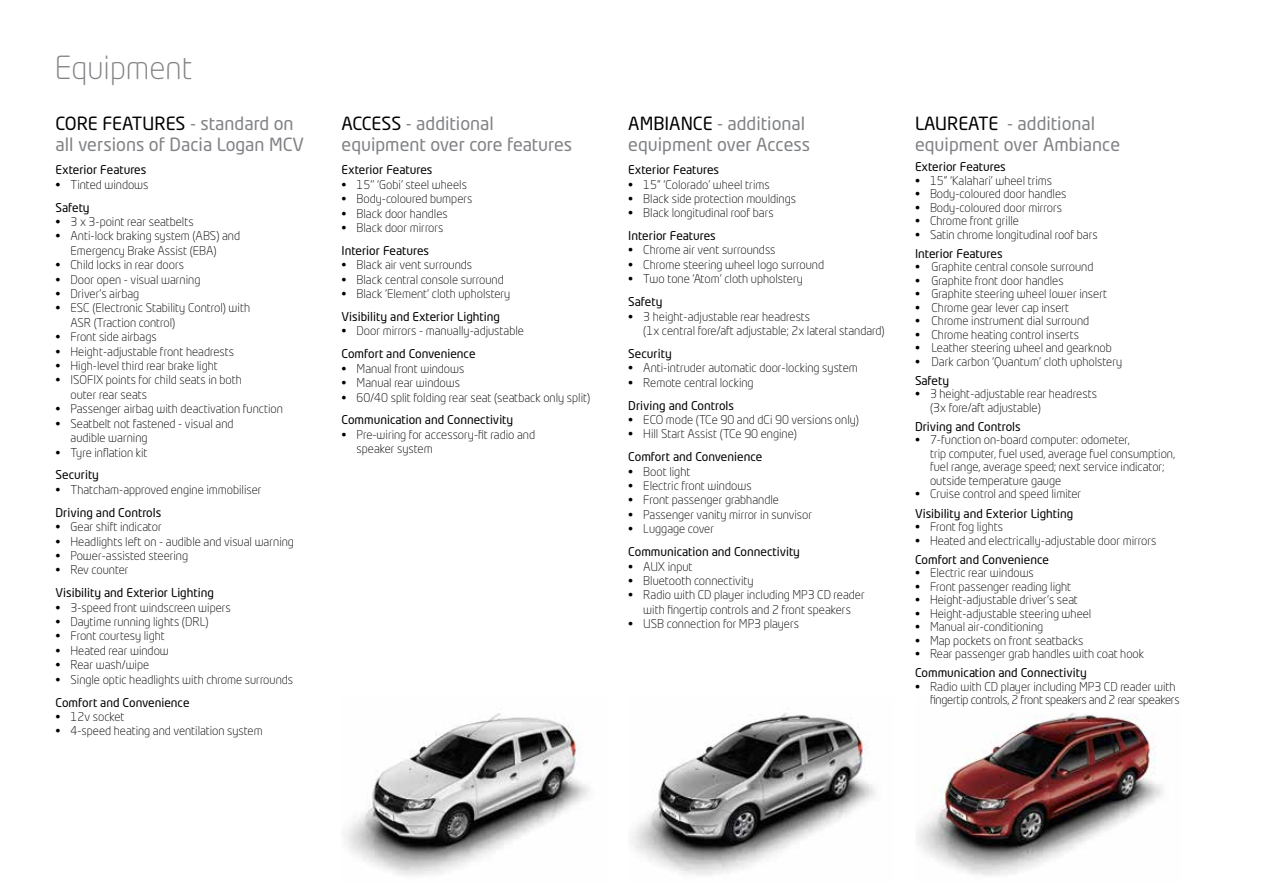
<style>
.page{position:relative;width:1263px;height:893px;background:#fff}
.page>*{position:absolute;margin:0;border:0;box-sizing:border-box;transform-origin:0 0}
.t1{font:300 31.5px "Neo Tech Dacia";color:#808285}
.t2{font:18px/21.6px "Neo Tech Dacia";color:#808285}
.t3{font:18px "Neo Tech Dacia";color:#000}
.t4{font:300 12px/14.4px "Neo Tech Dacia";color:#000}
.t5{font:12px "Neo Tech Dacia";color:#000}
.t6{font:300 12px/13.5px "Neo Tech Dacia";letter-spacing:-.02em;color:#000}
.s1{color:#000}
</style>
<div class="page">
<img style="left:344px;top:713px;width:246px;height:163px">
<img style="left:631px;top:713px;width:244px;height:162px">
<img style="left:917px;top:713px;width:246px;height:163px">
<h1 class="t1" style="left:55px;top:48px;width:139px">Equipment</h1>
<h2 class="t2" style="left:56px;top:112px;width:250px"><span class="s1">Core Features</span> - standard on all versions of Dacia Logan MCV</h2>
<p class="t5" style="left:56px;top:162px;width:92px">Exterior Features</p>
<p class="t4" style="left:56px;top:177px;width:95px">• Tinted windows</p>
<p class="t5" style="left:56px;top:200px;width:36px">Safety</p>
<p class="t4" style="left:56px;top:214px;width:140px">• 3 x 3-point rear seatbelts</p>
<p class="t4" style="left:71px;top:229px;width:171px;text-indent:-15px">• Anti-lock braking system (ABS) and<br>Emergency Brake Assist (EBA)</p>
<p class="t4" style="left:56px;top:257px;width:130px">• Child locks in rear doors</p>
<p class="t4" style="left:56px;top:272px;width:146px">• Door open - visual warning</p>
<p class="t4" style="left:56px;top:286px;width:85px">• Driver’s airbag</p>
<p class="t4" style="left:71px;top:301px;width:181px;text-indent:-15px">• ESC (Electronic Stability Control) with<br>ASR (Traction control)</p>
<p class="t4" style="left:56px;top:329px;width:103px">• Front side airbags</p>
<p class="t4" style="left:56px;top:344px;width:180px">• Height-adjustable front headrests</p>
<p class="t4" style="left:56px;top:358px;width:164px">• High-level third rear brake light</p>
<p class="t4" style="left:71px;top:373px;width:173px;text-indent:-15px">• ISOFIX points for child seats in both outer rear seats</p>
<p class="t4" style="left:56px;top:401px;width:229px">• Passenger airbag with deactivation function</p>
<p class="t4" style="left:71px;top:416px;width:164px;text-indent:-15px">• Seatbelt not fastened - visual and audible warning</p>
<p class="t4" style="left:56px;top:445px;width:94px">• Tyre inflation kit</p>
<p class="t5" style="left:56px;top:467px;width:45px">Security</p>
<p class="t4" style="left:56px;top:482px;width:208px">• Thatcham-approved engine immobiliser</p>
<p class="t5" style="left:56px;top:505px;width:107px">Driving and Controls</p>
<p class="t4" style="left:56px;top:519px;width:108px">• Gear shift indicator</p>
<p class="t4" style="left:56px;top:534px;width:240px">• Headlights left on - audible and visual warning</p>
<p class="t4" style="left:56px;top:548px;width:134px">• Power-assisted steering</p>
<p class="t4" style="left:56px;top:562px;width:75px">• Rev counter</p>
<p class="t5" style="left:56px;top:585px;width:160px">Visibility and Exterior Lighting</p>
<p class="t4" style="left:56px;top:600px;width:177px">• 3-speed front windscreen wipers</p>
<p class="t4" style="left:56px;top:614px;width:155px">• Daytime running lights (DRL)</p>
<p class="t4" style="left:56px;top:629px;width:111px">• Front courtesy light</p>
<p class="t4" style="left:56px;top:643px;width:115px">• Heated rear window</p>
<p class="t4" style="left:56px;top:657px;width:95px">• Rear wash/wipe</p>
<p class="t4" style="left:56px;top:672px;width:239px">• Single optic headlights with chrome surrounds</p>
<p class="t5" style="left:56px;top:695px;width:136px">Comfort and Convenience</p>
<p class="t4" style="left:56px;top:709px;width:71px">• 12v socket</p>
<p class="t4" style="left:56px;top:723px;width:209px">• 4-speed heating and ventilation system</p>
<h2 class="t2" style="left:342px;top:112px;width:232px;text-indent:64px">- additional equipment over core features</h2>
<p class="t5" style="left:342px;top:162px;width:92px">Exterior Features</p>
<p class="t4" style="left:342px;top:177px;width:127px">• 15’’ ‘Gobi’ steel wheels</p>
<p class="t4" style="left:342px;top:191px;width:132px">• Body-coloured bumpers</p>
<p class="t4" style="left:342px;top:206px;width:108px">• Black door handles</p>
<p class="t4" style="left:342px;top:220px;width:103px">• Black door mirrors</p>
<p class="t5" style="left:342px;top:243px;width:89px">Interior Features</p>
<p class="t4" style="left:342px;top:257px;width:132px">• Black air vent surrounds</p>
<p class="t4" style="left:342px;top:272px;width:164px">• Black central console surround</p>
<p class="t4" style="left:342px;top:286px;width:170px">• Black ‘Element’ cloth upholstery</p>
<p class="t5" style="left:342px;top:309px;width:160px">Visibility and Exterior Lighting</p>
<p class="t4" style="left:342px;top:324px;width:184px">• Door mirrors - manually-adjustable</p>
<p class="t5" style="left:342px;top:346px;width:136px">Comfort and Convenience</p>
<p class="t4" style="left:342px;top:361px;width:124px">• Manual front windows</p>
<p class="t4" style="left:342px;top:375px;width:120px">• Manual rear windows</p>
<p class="t4" style="left:342px;top:390px;width:250px">• 60/40 split folding rear seat (seatback only split)</p>
<p class="t5" style="left:342px;top:412px;width:173px">Communication and Connectivity</p>
<p class="t4" style="left:357px;top:427px;width:180px;text-indent:-15px">• Pre-wiring for accessory-fit radio and speaker system</p>
<h2 class="t3" style="left:342px;top:112px;width:41px">ACCESS</h2>
<h2 class="t2" style="left:628px;top:112px;width:184px"><span class="s1">AMBIANCE</span> - additional equipment over Access</h2>
<p class="t5" style="left:628px;top:162px;width:92px">Exterior Features</p>
<p class="t4" style="left:628px;top:177px;width:143px">• 15” ‘Colorado’ wheel trims</p>
<p class="t4" style="left:628px;top:191px;width:169px">• Black side protection mouldings</p>
<p class="t4" style="left:628px;top:205px;width:147px">• Black longitudinal roof bars</p>
<p class="t5" style="left:628px;top:228px;width:89px">Interior Features</p>
<p class="t4" style="left:628px;top:243px;width:149px">• Chrome air vent surroundss</p>
<p class="t4" style="left:628px;top:257px;width:197px">• Chrome steering wheel logo surround</p>
<p class="t4" style="left:628px;top:271px;width:176px">• Two tone ‘Atom’ cloth upholstery</p>
<p class="t5" style="left:628px;top:294px;width:36px">Safety</p>
<p class="t4" style="left:643px;top:309px;width:243px;text-indent:-15px">• 3 height-adjustable rear headrests<br>(1x central fore/aft adjustable; 2x lateral standard)</p>
<p class="t5" style="left:628px;top:346px;width:45px">Security</p>
<p class="t4" style="left:628px;top:360px;width:231px">• Anti-intruder automatic door-locking system</p>
<p class="t4" style="left:628px;top:375px;width:127px">• Remote central locking</p>
<p class="t5" style="left:628px;top:398px;width:107px">Driving and Controls</p>
<p class="t4" style="left:628px;top:412px;width:232px">• ECO mode (TCe 90 and dCi 90 versions only)</p>
<p class="t4" style="left:628px;top:427px;width:170px">• Hill Start Assist (TCe 90 engine)</p>
<p class="t5" style="left:628px;top:449px;width:136px">Comfort and Convenience</p>
<p class="t4" style="left:628px;top:464px;width:64px">• Boot light</p>
<p class="t4" style="left:628px;top:478px;width:125px">• Electric front windows</p>
<p class="t4" style="left:628px;top:493px;width:152px">• Front passenger grabhandle</p>
<p class="t4" style="left:628px;top:507px;width:185px">• Passenger vanity mirror in sunvisor</p>
<p class="t4" style="left:628px;top:521px;width:87px">• Luggage cover</p>
<p class="t5" style="left:628px;top:544px;width:173px">Communication and Connectivity</p>
<p class="t4" style="left:628px;top:559px;width:66px">• AUX input</p>
<p class="t4" style="left:628px;top:573px;width:127px">• Bluetooth connectivity</p>
<p class="t4" style="left:628px;top:588px;width:238px;text-align:center">• Radio with CD player including MP3 CD reader with fingertip controls and 2 front speakers</p>
<p class="t4" style="left:628px;top:616px;width:172px">• USB connection for MP3 players</p>
<h2 class="t2" style="left:915px;top:112px;width:207px"><span class="s1">Laureate</span> - additional equipment over Ambiance</h2>
<p class="t5" style="left:915px;top:159px;width:92px">Exterior Features</p>
<p class="t4" style="left:915px;top:173px;width:139px">• 15” ‘Kalahari’ wheel trims</p>
<p class="t4" style="left:915px;top:187px;width:153px">• Body-coloured door handles</p>
<p class="t4" style="left:915px;top:200px;width:149px">• Body-coloured door mirrors</p>
<p class="t4" style="left:915px;top:214px;width:106px">• Chrome front grille</p>
<p class="t4" style="left:915px;top:227px;width:184px">• Satin chrome longitudinal roof bars</p>
<p class="t5" style="left:915px;top:246px;width:89px">Interior Features</p>
<p class="t4" style="left:915px;top:260px;width:180px">• Graphite central console surround</p>
<p class="t4" style="left:915px;top:273px;width:150px">• Graphite front door handles</p>
<p class="t4" style="left:915px;top:287px;width:194px">• Graphite steering wheel lower insert</p>
<p class="t4" style="left:915px;top:300px;width:156px">• Chrome gear lever cap insert</p>
<p class="t4" style="left:915px;top:314px;width:176px">• Chrome instrument dial surround</p>
<p class="t4" style="left:915px;top:327px;width:166px">• Chrome heating control inserts</p>
<p class="t4" style="left:915px;top:341px;width:198px">• Leather steering wheel and gearknob</p>
<p class="t4" style="left:915px;top:354px;width:209px">• Dark carbon ‘Quantum’ cloth upholstery</p>
<p class="t5" style="left:915px;top:373px;width:36px">Safety</p>
<p class="t4" style="left:930px;top:387px;width:168px;line-height:13.5px;text-indent:-15px">• 3 height-adjustable rear headrests (3x fore/aft adjustable)</p>
<p class="t5" style="left:915px;top:419px;width:107px">Driving and Controls</p>
<p class="t4" style="left:930px;top:433px;width:247px;line-height:13.5px;text-indent:-15px">• 7-function on-board computer: odometer,<br>trip computer, fuel used, average fuel consumption, fuel range, average speed; next service indicator; outside temperature gauge</p>
<p class="t4" style="left:915px;top:487px;width:168px">• Cruise control and speed limiter</p>
<p class="t5" style="left:915px;top:505px;width:160px">Visibility and Exterior Lighting</p>
<p class="t4" style="left:915px;top:519px;width:90px">• Front fog lights</p>
<p class="t4" style="left:915px;top:533px;width:243px">• Heated and electrically-adjustable door mirrors</p>
<p class="t5" style="left:915px;top:552px;width:136px">Comfort and Convenience</p>
<p class="t4" style="left:915px;top:565px;width:120px">• Electric rear windows</p>
<p class="t4" style="left:915px;top:579px;width:158px">• Front passenger reading light</p>
<p class="t4" style="left:915px;top:592px;width:164px">• Height-adjustable driver’s seat</p>
<p class="t4" style="left:915px;top:606px;width:178px">• Height-adjustable steering wheel</p>
<p class="t4" style="left:915px;top:619px;width:130px">• Manual air-conditioning</p>
<p class="t4" style="left:915px;top:633px;width:170px">• Map pockets on front seatbacks</p>
<p class="t4" style="left:915px;top:646px;width:231px">• Rear passenger grab handles with coat hook</p>
<p class="t5" style="left:915px;top:665px;width:173px">Communication and Connectivity</p>
<p class="t6" style="left:930px;top:679px;width:251px;text-indent:-15px">• Radio with CD player including MP3 CD reader with fingertip controls, 2 front speakers and 2 rear speakers</p>
</div>
